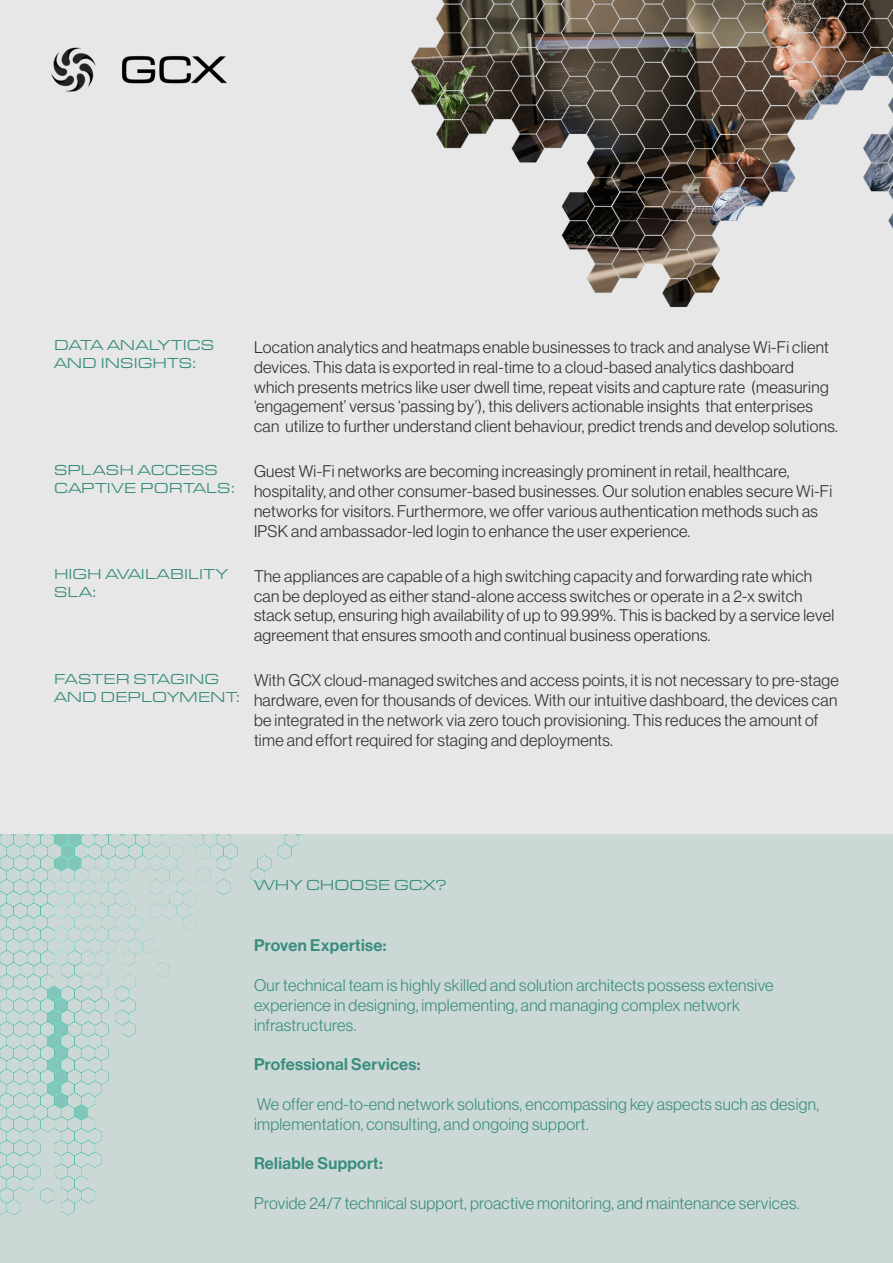
<style>
.page{position:relative;width:893px;height:1263px;background:#e7e7e7}
.page>*{position:absolute;margin:0;border:0;box-sizing:border-box;transform-origin:0 0}
.t1{font:16.5px/19.8px "N Haas Grotesk DS Pro 45 Lt";letter-spacing:.02em;color:#2c2c33}
.t2{font:16.5px/19.8px "N Haas Grotesk DS Pro 45 Lt";letter-spacing:.02em;color:#398d7e}
.t3{font:16.5px "N Haas Grotesk DS Pro 65 Md";letter-spacing:.02em;color:#398d7e}
.t4{font:15px/18px "Eurostile Ext";color:#398d7e}
</style>
<div class="page">
<img style="left:51px;top:47px;width:176px;height:45px">
<div style="left:0;top:834px;width:893px;height:429px;background:#cbd8d6"></div>
<img style="left:411px;top:0;width:482px;height:308px">
<img style="left:0;top:834px;width:301px;height:382px">
<p class="t4" style="left:54px;top:335px;width:162px">DATA ANALYTICS<br>AND INSIGHTS:</p>
<p class="t4" style="left:54px;top:460px;width:182px">SPLASH ACCESS<br>CAPTIVE PORTALS:</p>
<p class="t4" style="left:54px;top:564px;width:176px">HIGH AVAILABILITY<br>SLA:</p>
<p class="t4" style="left:54px;top:669px;width:188px">FASTER STAGING<br>AND DEPLOYMENT:</p>
<p class="t1" style="left:254px;top:337px;width:585px">Location analytics and heatmaps enable businesses to track and analyse Wi-Fi client devices. This data is exported in real-time to a cloud-based analytics dashboard which presents metrics like user dwell time, repeat visits and capture rate (measuring ‘engagement’ versus ‘passing by’), this delivers actionable insights that enterprises can utilize to further understand client behaviour, predict trends and develop solutions.</p>
<p class="t1" style="left:254px;top:462px;width:580px">Guest Wi-Fi networks are becoming increasingly prominent in retail, healthcare, hospitality, and other consumer-based businesses. Our solution enables secure Wi-Fi networks for visitors. Furthermore, we offer various authentication methods such as IPSK and ambassador-led login to enhance the user experience.</p>
<p class="t1" style="left:254px;top:566px;width:582px">The appliances are capable of a high switching capacity and forwarding rate which can be deployed as either stand-alone access switches or operate in a 2-x switch stack setup, ensuring high availability of up to 99.99%. This is backed by a service level agreement that ensures smooth and continual business operations.</p>
<p class="t1" style="left:254px;top:670px;width:586px">With GCX cloud-managed switches and access points, it is not necessary to pre-stage hardware, even for thousands of devices. With our intuitive dashboard, the devices can be integrated in the network via zero touch provisioning. This reduces the amount of time and effort required for staging and deployments.</p>
<p class="t4" style="left:254px;top:875px;width:194px">WHY CHOOSE GCX?</p>
<p class="t3" style="left:254px;top:936px;width:134px">Proven Expertise:</p>
<p class="t2" style="left:254px;top:975px;width:521px">Our technical team is highly skilled and solution architects possess extensive experience in designing, implementing, and managing complex network infrastructures.</p>
<p class="t3" style="left:254px;top:1055px;width:168px">Professional Services:</p>
<p class="t2" style="left:254px;top:1094px;width:567px">We offer end-to-end network solutions, encompassing key aspects such as design, implementation, consulting, and ongoing support.</p>
<p class="t3" style="left:254px;top:1154px;width:130px">Reliable Support:</p>
<p class="t2" style="left:254px;top:1193px;width:547px">Provide 24/7 technical support, proactive monitoring, and maintenance services.</p>
</div>
